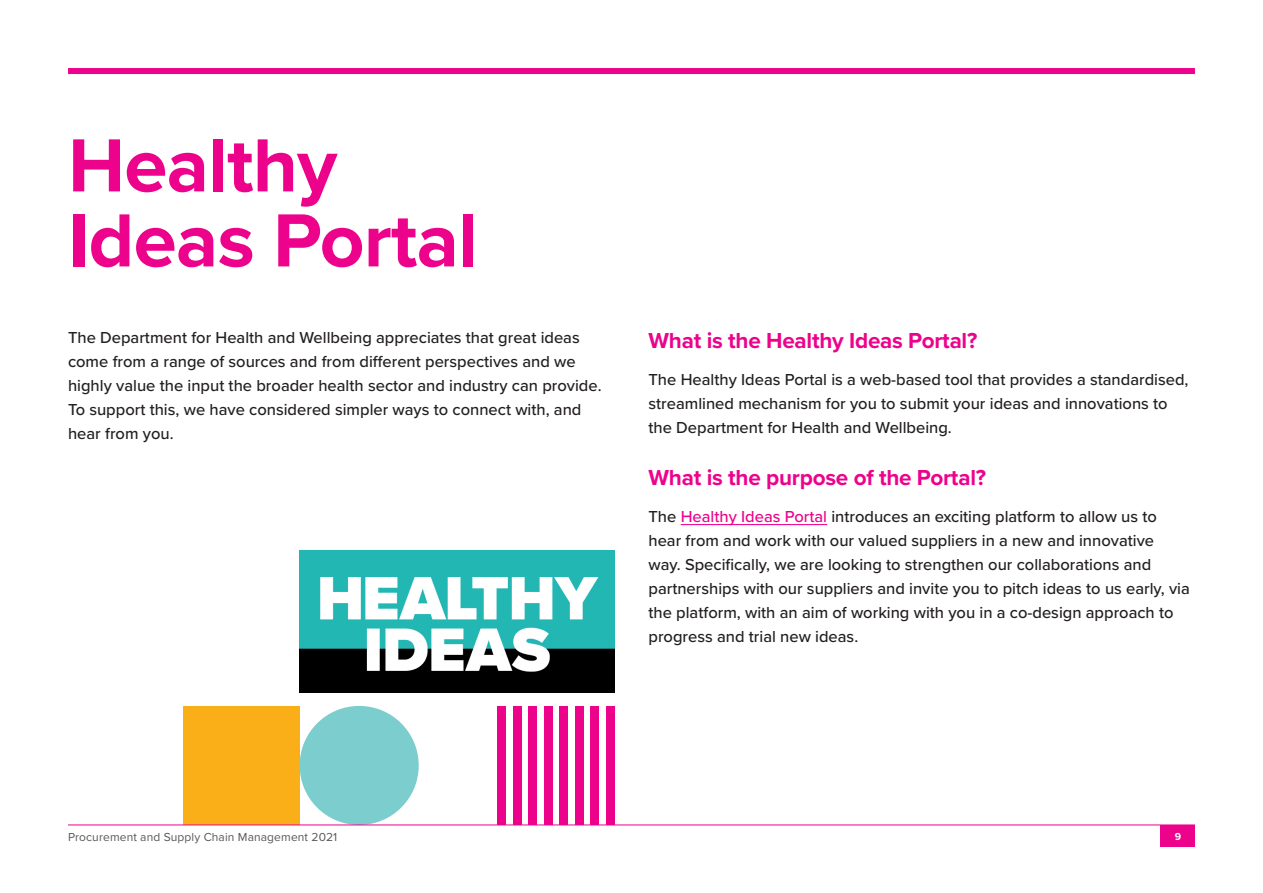
<style>
.page{position:relative;width:1263px;height:893px;background:#fff}
.page>*{position:absolute;margin:0;border:0;box-sizing:border-box;transform-origin:0 0}
.Heading_1{font:700 78px/75px "Proxima Nova";letter-spacing:-.01em;color:#ed028c}
.Heading_2{font:700 22.5px "Proxima Nova";letter-spacing:-.01em;color:#ed028c}
.Body_text{font:500 16.5px/24px "Proxima Nova";color:#231f20}
.t1{font:12px "Proxima Nova";letter-spacing:.01em;color:#57585a}
.t2{font:700 10.5px "Proxima Nova";color:#fff}
.s1{color:#ed028c}
</style>
<div class="page">
<div style="left:183px;top:706px;width:117px;height:119px;background:#faaf18"></div>
<div style="left:498px;top:706px;width:8px;height:119px;background:#ed028c"></div>
<div style="left:513px;top:706px;width:8px;height:119px;background:#ed028c"></div>
<div style="left:591px;top:706px;width:8px;height:119px;background:#ed028c"></div>
<div style="left:529px;top:706px;width:8px;height:119px;background:#ed028c"></div>
<div style="left:575px;top:706px;width:8px;height:119px;background:#ed028c"></div>
<div style="left:560px;top:706px;width:8px;height:119px;background:#ed028c"></div>
<div style="left:544px;top:706px;width:8px;height:119px;background:#ed028c"></div>
<div style="left:606px;top:706px;width:8px;height:119px;background:#ed028c"></div>
<div style="left:68px;top:68px;width:1127px;height:6px;background:#ed028c"></div>
<img style="left:300px;top:551px;width:314px;height:142px">
<div style="left:300px;top:706px;width:119px;height:119px;background:#7bcdce;border-radius:50%"></div>
<hr style="left:681px;top:524px;width:146px;height:1px;background:#ed028c">
<div style="left:1161px;top:825px;width:34px;height:21px;background:#ed028c"></div>
<hr style="left:68px;top:825px;width:1127px;height:1px;background:#ed028c">
<p class="Heading_1" style="left:68px;top:126px;width:411px">Healthy<br>Ideas Portal</p>
<p class="Body_text" style="left:68px;top:325px;width:535px">The Department for Health and Wellbeing appreciates that great ideas come from a range of sources and from different perspectives and we highly value the input the broader health sector and industry can provide.<br>To support this, we have considered simpler ways to connect with, and hear from you.</p>
<p class="Heading_2" style="left:648px;top:324px;width:330px">What is the Healthy Ideas Portal?</p>
<p class="Body_text" style="left:648px;top:367px;width:542px">The Healthy Ideas Portal is a web-based tool that provides a standardised, streamlined mechanism for you to submit your ideas and innovations to the Department for Health and Wellbeing.</p>
<p class="Heading_2" style="left:648px;top:461px;width:339px">What is the purpose of the Portal?</p>
<p class="Body_text" style="left:648px;top:504px;width:543px">The <span class="s1">Healthy Ideas Portal</span> introduces an exciting platform to allow us to hear from and work with our valued suppliers in a new and innovative way. Specifically, we are looking to strengthen our collaborations and partnerships with our suppliers and invite you to pitch ideas to us early, via the platform, with an aim of working with you in a co-design approach to progress and trial new ideas.</p>
<p class="t1" style="left:68px;top:828px;width:271px">Procurement and Supply Chain Management 2021</p>
<p class="t2" style="left:1175px;top:828px;width:8px">9</p>
</div>
